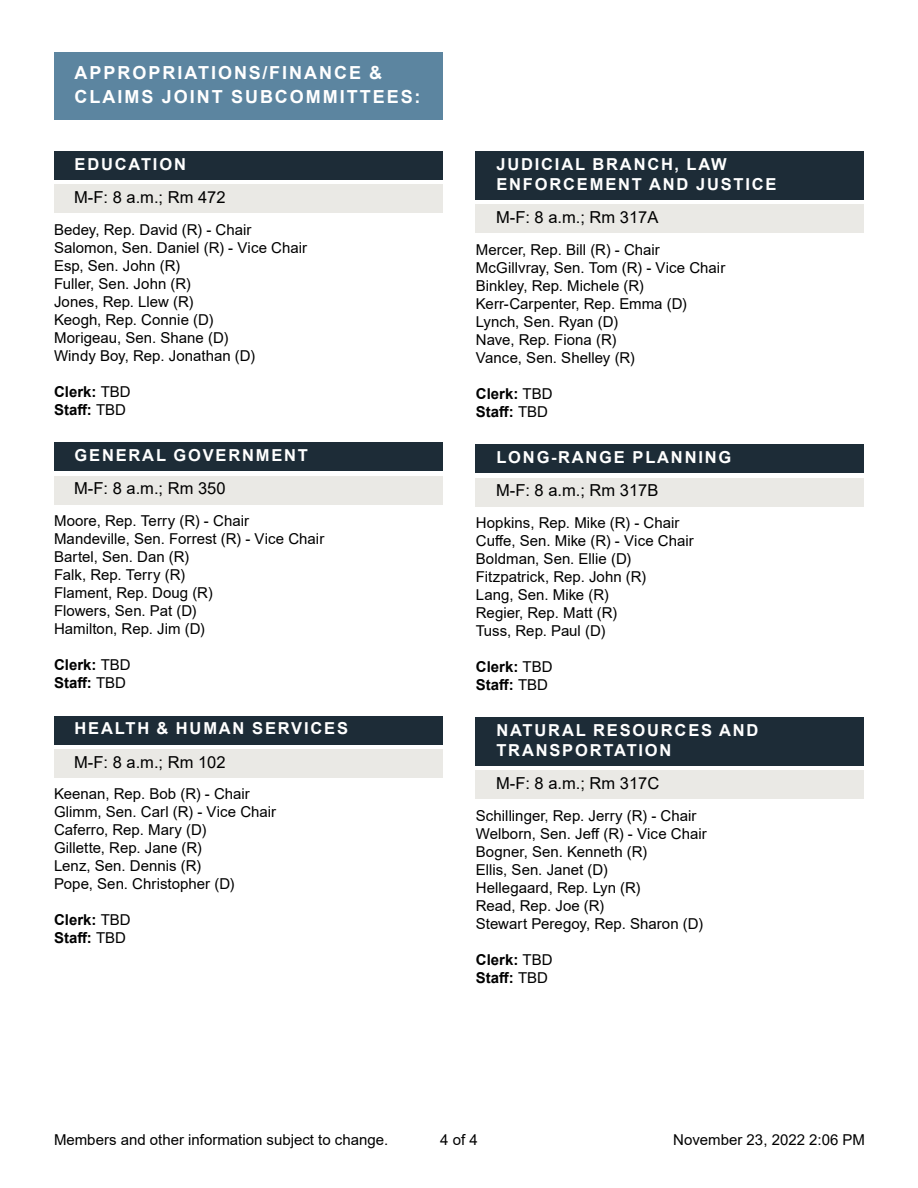
<style>
.page{position:relative;width:918px;height:1188px;background:#fff}
.page>*{position:absolute;margin:0;border:0;box-sizing:border-box;transform-origin:0 0}
.t1{font:700 18px/24px "Arial";letter-spacing:.11em;color:#fff}
.t2{font:700 16.5px/19.5px "Arial";letter-spacing:.11em;color:#fff}
.t3{font:16.5px "Arial";color:#000}
.t4{font:15px/18px "Arial";color:#000}
.t5{font:700 15px/18px "Arial";color:#000}
.s1{font-weight:400}
</style>
<div class="page">
<div style="left:54px;top:52px;width:388px;height:68px;background:#5c85a0"></div>
<div style="left:54px;top:151px;width:388px;height:29px;background:#1d2c37"></div>
<div style="left:54px;top:184px;width:388px;height:29px;background:#eae9e5"></div>
<div style="left:54px;top:442px;width:388px;height:29px;background:#1d2c37"></div>
<div style="left:54px;top:476px;width:388px;height:29px;background:#eae9e5"></div>
<div style="left:54px;top:716px;width:388px;height:29px;background:#1d2c37"></div>
<div style="left:54px;top:749px;width:388px;height:29px;background:#eae9e5"></div>
<div style="left:476px;top:152px;width:388px;height:48px;background:#1d2c37"></div>
<div style="left:476px;top:204px;width:388px;height:29px;background:#eae9e5"></div>
<div style="left:476px;top:444px;width:388px;height:29px;background:#1d2c37"></div>
<div style="left:476px;top:478px;width:388px;height:29px;background:#eae9e5"></div>
<div style="left:476px;top:718px;width:388px;height:48px;background:#1d2c37"></div>
<div style="left:476px;top:770px;width:388px;height:29px;background:#eae9e5"></div>
<p class="t1" style="left:75px;top:61px;width:347px">APPROPRIATIONS/FINANCE &amp;<br>CLAIMS JOINT SUBCOMMITTEES:</p>
<p class="t2" style="left:75px;top:154px;width:113px">EDUCATION</p>
<p class="t3" style="left:74px;top:186px;width:153px">M‑F: 8 a.m.; Rm 472</p>
<p class="t4" style="left:54px;top:220px;width:255px">Bedey, Rep. David (R) ‑ Chair<br>Salomon, Sen. Daniel (R) - Vice Chair<br>Esp, Sen. John (R)<br>Fuller, Sen. John (R)<br>Jones, Rep. Llew (R)<br>Keogh, Rep. Connie (D)<br>Morigeau, Sen. Shane (D)<br>Windy Boy, Rep. Jonathan (D)</p>
<p class="t5" style="left:54px;top:383px;width:78px">Clerk: <span class="s1">TBD<br></span>Staff: <span class="s1">TBD</span></p>
<p class="t2" style="left:75px;top:446px;width:235px">GENERAL GOVERNMENT</p>
<p class="t3" style="left:74px;top:477px;width:153px">M‑F: 8 a.m.; Rm 350</p>
<p class="t4" style="left:54px;top:512px;width:272px">Moore, Rep. Terry (R) ‑ Chair<br>Mandeville, Sen. Forrest (R) - Vice Chair<br>Bartel, Sen. Dan (R)<br>Falk, Rep. Terry (R)<br>Flament, Rep. Doug (R)<br>Flowers, Sen. Pat (D)<br>Hamilton, Rep. Jim (D)</p>
<p class="t5" style="left:54px;top:656px;width:78px">Clerk: <span class="s1">TBD<br></span>Staff: <span class="s1">TBD</span></p>
<p class="t2" style="left:75px;top:719px;width:275px">HEALTH &amp; HUMAN SERVICES</p>
<p class="t3" style="left:74px;top:751px;width:153px">M‑F: 8 a.m.; Rm 102</p>
<p class="t4" style="left:54px;top:785px;width:224px">Keenan, Rep. Bob (R) - Chair<br>Glimm, Sen. Carl (R) - Vice Chair<br>Caferro, Rep. Mary (D)<br>Gillette, Rep. Jane (R)<br>Lenz, Sen. Dennis (R)<br>Pope, Sen. Christopher (D)</p>
<p class="t5" style="left:54px;top:911px;width:78px">Clerk: <span class="s1">TBD<br></span>Staff: <span class="s1">TBD</span></p>
<p class="t2" style="left:496px;top:155px;width:282px">JUDICIAL BRANCH, LAW<br>ENFORCEMENT AND JUSTICE</p>
<p class="t3" style="left:496px;top:206px;width:164px">M‑F: 8 a.m.; Rm 317A</p>
<p class="t4" style="left:476px;top:240px;width:251px">Mercer, Rep. Bill (R) ‑ Chair<br>McGillvray, Sen. Tom (R) - Vice Chair<br>Binkley, Rep. Michele (R)<br>Kerr-Carpenter, Rep. Emma (D)<br>Lynch, Sen. Ryan (D)<br>Nave, Rep. Fiona (R)<br>Vance, Sen. Shelley (R)</p>
<p class="t5" style="left:476px;top:385px;width:78px">Clerk: <span class="s1">TBD<br></span>Staff: <span class="s1">TBD</span></p>
<p class="t2" style="left:496px;top:448px;width:237px">LONG‑RANGE PLANNING</p>
<p class="t3" style="left:496px;top:479px;width:164px">M‑F: 8 a.m.; Rm 317B</p>
<p class="t4" style="left:476px;top:514px;width:219px">Hopkins, Rep. Mike (R) ‑ Chair<br>Cuffe, Sen. Mike (R) - Vice Chair<br>Boldman, Sen. Ellie (D)<br>Fitzpatrick, Rep. John (R)<br>Lang, Sen. Mike (R)<br>Regier, Rep. Matt (R)<br>Tuss, Rep. Paul (D)</p>
<p class="t5" style="left:476px;top:658px;width:78px">Clerk: <span class="s1">TBD<br></span>Staff: <span class="s1">TBD</span></p>
<p class="t2" style="left:496px;top:721px;width:264px">NATURAL RESOURCES AND<br>TRANSPORTATION</p>
<p class="t3" style="left:496px;top:772px;width:165px">M‑F: 8 a.m.; Rm 317C</p>
<p class="t4" style="left:476px;top:806px;width:232px">Schillinger, Rep. Jerry (R) ‑ Chair<br>Welborn, Sen. Jeff (R) - Vice Chair<br>Bogner, Sen. Kenneth (R)<br>Ellis, Sen. Janet (D)<br>Hellegaard, Rep. Lyn (R)<br>Read, Rep. Joe (R)<br>Stewart Peregoy, Rep. Sharon (D)</p>
<p class="t5" style="left:476px;top:951px;width:78px">Clerk: <span class="s1">TBD<br></span>Staff: <span class="s1">TBD</span></p>
<p class="t4" style="left:54px;top:1131px;width:336px">Members and other information subject to change.</p>
<p class="t4" style="left:440px;top:1131px;width:39px">4 of 4</p>
<p class="t4" style="left:673px;top:1131px;width:193px">November 23, 2022 2:06 PM</p>
</div>
